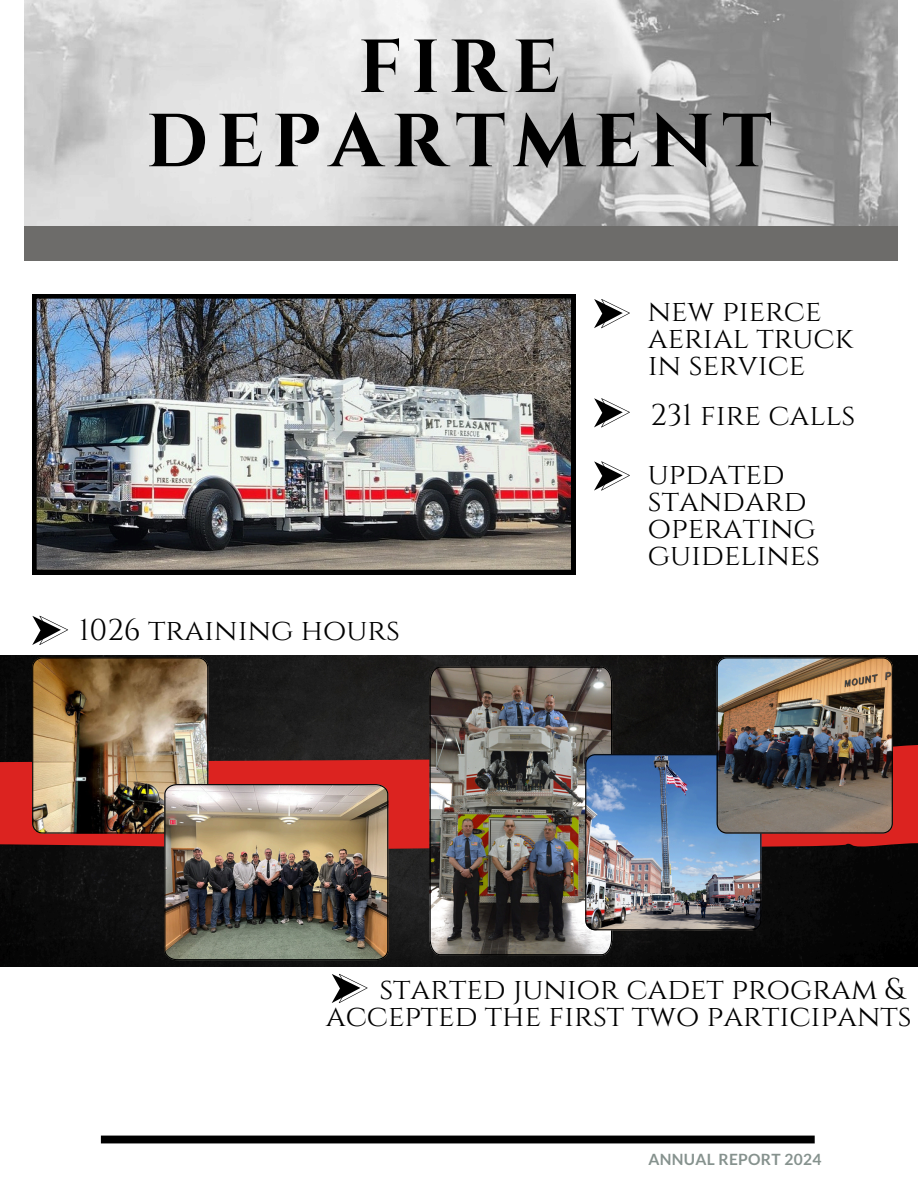
<style>
.page{position:relative;width:918px;height:1188px;background:#fff}
.page>*{position:absolute;margin:0;border:0;box-sizing:border-box;transform-origin:0 0}
.t1{font:700 75px/74.2px "Cinzel";letter-spacing:.11em;color:#000;text-align:center}
.t2{font:30px/27px "Cinzel";color:#000}
.t3{font:700 15.6px "Lato";letter-spacing:.02em;color:#86928e}
</style>
<div class="page">
<img style="left:25px;top:0;width:873px;height:227px">
<div style="left:25px;top:227px;width:873px;height:34px;background:#6d6c6a"></div>
<div style="left:101px;top:1136px;width:714px;height:7px;background:#000"></div>
<img style="left:0;top:656px;width:918px;height:310px">
<svg style="left:0;top:741px;width:918px;height:110px;fill:#dc2320"></svg>
<img style="left:32px;top:657px;width:356px;height:303px">
<img style="left:430px;top:667px;width:182px;height:288px">
<img style="left:585px;top:657px;width:308px;height:273px">
<img style="left:32px;top:294px;width:543px;height:280px">
<svg style="left:594px;top:299px;width:36px;height:29px"></svg>
<svg style="left:594px;top:398px;width:36px;height:29px"></svg>
<svg style="left:594px;top:461px;width:36px;height:30px"></svg>
<svg style="left:32px;top:616px;width:36px;height:29px"></svg>
<svg style="left:332px;top:974px;width:36px;height:29px"></svg>
<p class="t1" style="left:146px;top:32px;width:628px">FIRE<br>DEPARTMENT</p>
<p class="t2" style="left:648px;top:299px;width:207px">NEW PIERCE<br>AERIAL TRUCK<br>IN SERVICE</p>
<p class="t2" style="left:651px;top:403px;width:206px">231 FIRE CALLS</p>
<p class="t2" style="left:79px;top:617px;width:322px">1026 TRAINING HOURS</p>
<p class="t2" style="left:648px;top:462px;width:169px">UPDATED<br>STANDARD<br>OPERATING</p>
<p class="t2" style="left:648px;top:543px;width:174px">GUIDELINES</p>
<p class="t2" style="left:379px;top:976px;width:526px">STARTED JUNIOR CADET PROGRAM &amp;</p>
<p class="t2" style="left:326px;top:1003px;width:587px">ACCEPTED THE FIRST TWO PARTICIPANTS</p>
<h2 class="t3" style="left:648px;top:1149px;width:174px">ANNUAL REPORT 2024</h2>
</div>
